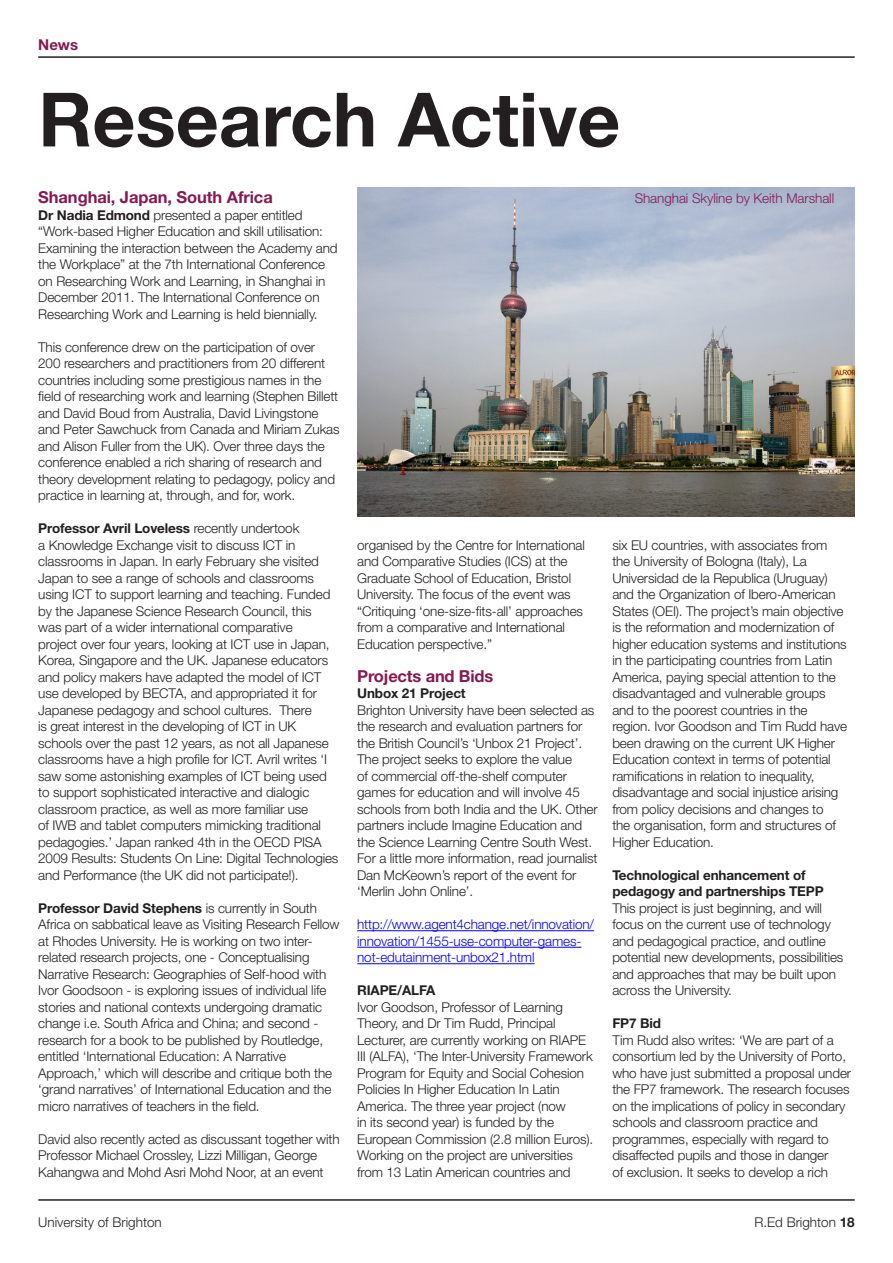
<style>
.page{position:relative;width:893px;height:1263px;background:#fff}
.page>*{position:absolute;margin:0;border:0;box-sizing:border-box;transform-origin:0 0}
.a{font:700 75px "Helvetica Neue";color:#231f20}
.cross_head{font:700 16.5px "Helvetica Neue";letter-spacing:-.005em;color:#851a52}
.t1{font:700 15px "Helvetica Neue";color:#851a52}
.body_text{font:300 13.5px/16.5px "Helvetica Neue";letter-spacing:-.01em;color:#231f20}
.body_text-2{font:300 13.5px/16.5px "Helvetica Neue";letter-spacing:-.01em;color:#00f}
.body_text-3{font:700 13.5px/16.5px "Helvetica Neue";letter-spacing:-.01em;color:#231f20}
.Research_2{font:300 13.5px "Helvetica Neue";letter-spacing:-.005em;color:#851a52}
.s1{font-weight:700}
</style>
<div class="page">
<hr style="left:38px;top:56px;width:817px;height:2px;background:#231f20">
<hr style="left:38px;top:1199px;width:817px;height:2px;background:#231f20">
<img style="left:357px;top:187px;width:498px;height:330px">
<hr style="left:357px;top:930px;width:237px;height:1px;background:#00f">
<hr style="left:357px;top:947px;width:224px;height:1px;background:#00f">
<hr style="left:357px;top:963px;width:178px;height:1px;background:#00f">
<p class="t1" style="left:38px;top:35px;width:41px">News</p>
<p class="a" style="left:38px;top:73px;width:584px">Research Active</p>
<p class="cross_head" style="left:38px;top:187px;width:236px">Shanghai, Japan, South Africa</p>
<p class="body_text" style="left:38px;top:206px;width:301px"><span class="s1">Dr Nadia Edmond</span> presented a paper entitled “Work-based Higher Education and skill utilisation:<br>Examining the interaction between the Academy and the Workplace” at the 7th International Conference on Researching Work and Learning, in Shanghai in December 2011. The International Conference on Researching Work and Learning is held biennially.</p>
<p class="body_text" style="left:38px;top:338px;width:303px">This conference drew on the participation of over 200 researchers and practitioners from 20 different countries including some prestigious names in the field of researching work and learning (Stephen Billett and David Boud from Australia, David Livingstone and Peter Sawchuck from Canada and Miriam Zukas and Alison Fuller from the UK). Over three days the conference enabled a rich sharing of research and theory development relating to pedagogy, policy and practice in learning at, through, and for, work.</p>
<p class="body_text" style="left:38px;top:520px;width:302px"><span class="s1">Professor Avril Loveless</span> recently undertook<br>a Knowledge Exchange visit to discuss ICT in classrooms in Japan. In early February she visited Japan to see a range of schools and classrooms using ICT to support learning and teaching. Funded by the Japanese Science Research Council, this<br>was part of a wider international comparative<br>project over four years, looking at ICT use in Japan, Korea, Singapore and the UK. Japanese educators and policy makers have adapted the model of ICT use developed by BECTA, and appropriated it for Japanese pedagogy and school cultures. There<br>is great interest in the developing of ICT in UK schools over the past 12 years, as not all Japanese classrooms have a high profile for ICT. Avril writes ‘I saw some astonishing examples of ICT being used to support sophisticated interactive and dialogic classroom practice, as well as more familiar use<br>of IWB and tablet computers mimicking traditional pedagogies.’ Japan ranked 4th in the OECD PISA 2009 Results: Students On Line: Digital Technologies and Performance (the UK did not participate!).</p>
<p class="body_text" style="left:38px;top:899px;width:303px"><span class="s1">Professor David Stephens</span> is currently in South Africa on sabbatical leave as Visiting Research Fellow at Rhodes University. He is working on two inter&shy;related research projects, one - Conceptualising Narrative Research: Geographies of Self-hood with Ivor Goodsoon - is exploring issues of individual life stories and national contexts undergoing dramatic change i.e. South Africa and China; and second - research for a book to be published by Routledge, entitled ‘International Education: A Narrative Approach,’ which will describe and critique both the ‘grand narratives’ of International Education and the micro narratives of teachers in the field.</p>
<p class="body_text" style="left:38px;top:1130px;width:303px">David also recently acted as discussant together with<br>Professor Michael Crossley, Lizzi Milligan, George<br>Kahangwa and Mohd Asri Mohd Noor, at an event</p>
<p class="Research_2" style="left:635px;top:190px;width:201px">Shanghai Skyline by Keith Marshall</p>
<p class="body_text" style="left:357px;top:536px;width:229px">organised by the Centre for International and Comparative Studies (ICS) at the Graduate School of Education, Bristol University. The focus of the event was “Critiquing ‘one-size-fits-all’ approaches from a comparative and International Education perspective.”</p>
<p class="cross_head" style="left:357px;top:666px;width:138px">Projects and Bids</p>
<p class="body_text-3" style="left:357px;top:685px;width:110px">Unbox 21 Project</p>
<p class="body_text" style="left:357px;top:701px;width:242px">Brighton University have been selected as the research and evaluation partners for the British Council’s ‘Unbox 21 Project’.<br>The project seeks to explore the value<br>of commercial off-the-shelf computer games for education and will involve 45 schools from both India and the UK. Other partners include Imagine Education and the Science Learning Centre South West.<br>For a little more information, read journalist Dan McKeown’s report of the event for ‘Merlin John Online’.</p>
<p class="body_text-2" style="left:357px;top:916px;width:238px">http://www.agent4change.net/innovation/ innovation/1455-use-computer-games&shy;not-edutainment-unbox21.html</p>
<p class="body_text-3" style="left:357px;top:982px;width:80px">RIAPE/ALFA</p>
<p class="body_text" style="left:357px;top:998px;width:238px">Ivor Goodson, Professor of Learning Theory, and Dr Tim Rudd, Principal Lecturer, are currently working on RIAPE III (ALFA), ‘The Inter-University Framework Program for Equity and Social Cohesion Policies In Higher Education In Latin America. The three year project (now<br>in its second year) is funded by the European Commission (2.8 million Euros).<br>Working on the project are universities from 13 Latin American countries and</p>
<p class="body_text" style="left:612px;top:536px;width:236px">six EU countries, with associates from the University of Bologna (Italy), La Universidad de la Republica (Uruguay) and the Organization of Ibero-American States (OEI). The project’s main objective is the reformation and modernization of higher education systems and institutions in the participating countries from Latin America, paying special attention to the disadvantaged and vulnerable groups and to the poorest countries in the region. Ivor Goodson and Tim Rudd have been drawing on the current UK Higher Education context in terms of potential ramifications in relation to inequality, disadvantage and social injustice arising from policy decisions and changes to<br>the organisation, form and structures of Higher Education.</p>
<p class="body_text-3" style="left:612px;top:866px;width:213px">Technological enhancement of pedagogy and partnerships TEPP</p>
<p class="body_text" style="left:612px;top:899px;width:233px">This project is just beginning, and will focus on the current use of technology and pedagogical practice, and outline potential new developments, possibilities and approaches that may be built upon across the University.</p>
<p class="body_text-3" style="left:612px;top:1015px;width:50px">FP7 Bid</p>
<p class="body_text" style="left:612px;top:1031px;width:240px">Tim Rudd also writes: ‘We are part of a consortium led by the University of Porto, who have just submitted a proposal under the FP7 framework. The research focuses on the implications of policy in secondary schools and classroom practice and programmes, especially with regard to disaffected pupils and those in danger<br>of exclusion. It seeks to develop a rich</p>
<p class="body_text" style="left:38px;top:1213px;width:125px">University of Brighton</p>
<p class="body_text" style="left:754px;top:1213px;width:102px">R.Ed Brighton <span class="s1">18</span></p>
</div>
